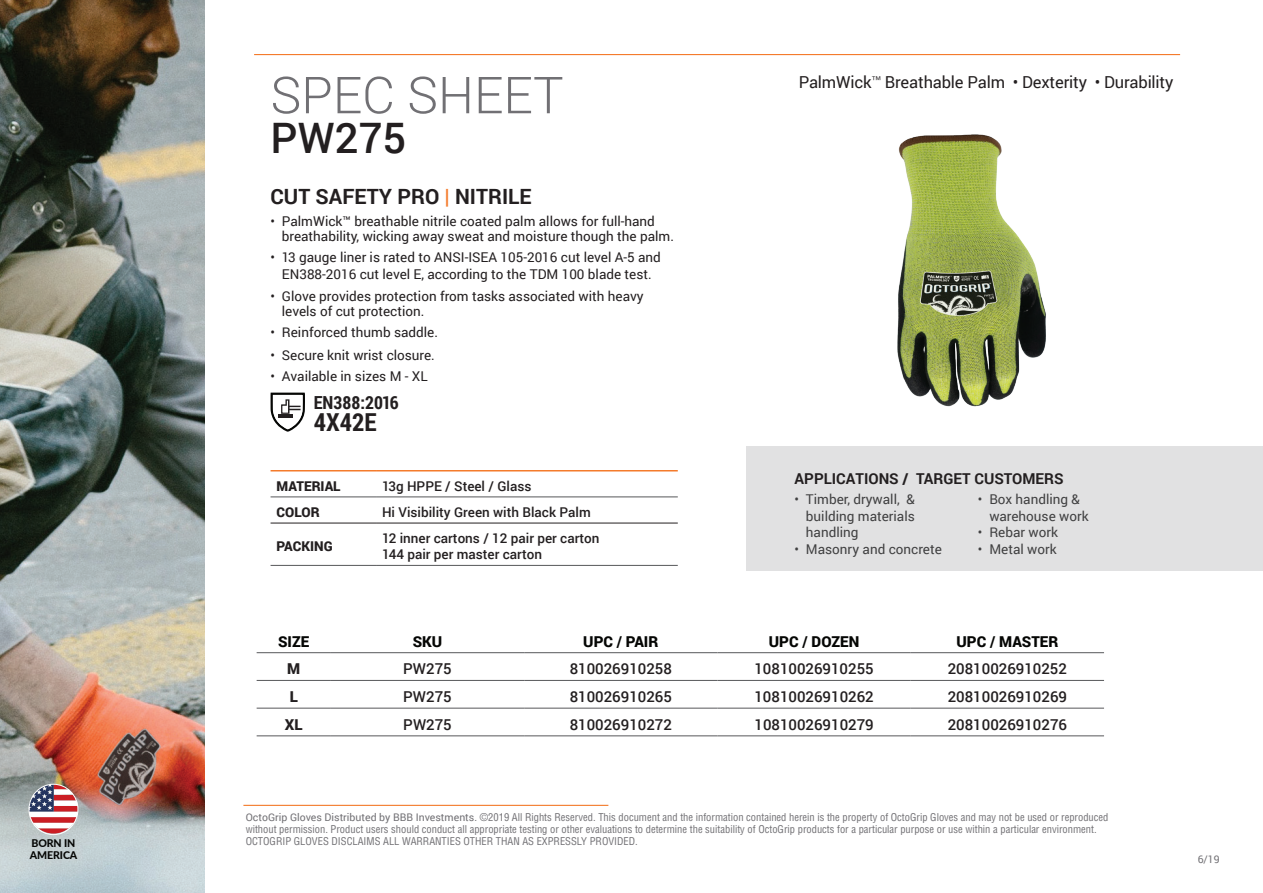
<style>
.page{position:relative;width:1263px;height:893px;background:#fff}
.page>*{position:absolute;margin:0;border:0;box-sizing:border-box;transform-origin:0 0}
.t1{font:300 51px "Roboto";color:#717074}
.t2{font:500 42px "Roboto";color:#231f20}
.t3{font:700 24.75px "Roboto Condensed";color:#231f20}
.t4{font:700 21px "Roboto";color:#231f20}
.t5{font:700 18px "Roboto Condensed";color:#231f20}
.t6{font:16.5px "Roboto";letter-spacing:-.01em;color:#231f20}
.t7{font:500 15px "Roboto";color:#231f20}
.t8{font:900 15px "Roboto";color:#050604}
.t9{font:700 15px "Roboto";color:#231f20}
.t10{font:900 15px "Roboto";color:#231f20}
.t11{font:13.5px/15px "Roboto";color:#231f20}
.t12{font:13.5px/16.5px "Roboto";color:#404041;text-align:justify}
.t13{font:500 13.5px/16.2px "Roboto";color:#231f20}
.t14{font:900 13.5px "Roboto";color:#231f20}
.t15{font:800 10.65px "Lato";letter-spacing:-.01em;color:#050604}
.t16{font:condensed 10.5px/12px "Helvetica LT Std";color:#717074}
.t17{font:10.5px "Roboto";color:#717074}
.s1{color:#f47b2c}
.s2{font-family:"Roboto";font-stretch:normal}
</style>
<div class="page">
<img style="left:0;top:0;width:204px;height:893px">
<hr style="left:254px;top:54px;width:926px;height:1px;background:#f47b2c">
<hr style="left:243px;top:805px;width:365px;height:1px;background:#f47b2c">
<svg style="left:29px;top:784px;width:49px;height:49px"></svg>
<div style="left:29px;top:784px;width:49px;height:51px;border:1px solid #fff;border-radius:50%"></div>
<div style="left:747px;top:446px;width:516px;height:125px;background:#e1e1e2"></div>
<hr style="left:257px;top:680px;width:74px;height:1px;background:#57585a">
<hr style="left:331px;top:680px;width:193px;height:1px;background:#57585a">
<hr style="left:524px;top:680px;width:193px;height:1px;background:#57585a">
<hr style="left:717px;top:680px;width:194px;height:1px;background:#57585a">
<hr style="left:911px;top:680px;width:193px;height:1px;background:#57585a">
<hr style="left:257px;top:708px;width:74px;height:1px;background:#57585a">
<hr style="left:331px;top:708px;width:193px;height:1px;background:#57585a">
<hr style="left:524px;top:708px;width:193px;height:1px;background:#57585a">
<hr style="left:717px;top:708px;width:194px;height:1px;background:#57585a">
<hr style="left:911px;top:708px;width:193px;height:1px;background:#57585a">
<hr style="left:257px;top:652px;width:74px;height:1px;background:#57585a">
<hr style="left:331px;top:652px;width:193px;height:1px;background:#57585a">
<hr style="left:524px;top:652px;width:193px;height:1px;background:#57585a">
<hr style="left:717px;top:652px;width:194px;height:1px;background:#57585a">
<hr style="left:911px;top:652px;width:193px;height:1px;background:#57585a">
<hr style="left:257px;top:735px;width:74px;height:1px;background:#57585a">
<hr style="left:331px;top:735px;width:193px;height:1px;background:#57585a">
<hr style="left:524px;top:735px;width:193px;height:1px;background:#57585a">
<hr style="left:717px;top:735px;width:194px;height:1px;background:#57585a">
<hr style="left:911px;top:735px;width:193px;height:1px;background:#57585a">
<img style="left:897px;top:134px;width:149px;height:273px">
<hr style="left:271px;top:523px;width:105px;height:1px;background:#231f20">
<hr style="left:376px;top:523px;width:302px;height:1px;background:#231f20">
<hr style="left:271px;top:496px;width:105px;height:1px;background:#57585a">
<hr style="left:376px;top:496px;width:302px;height:1px;background:#57585a">
<hr style="left:271px;top:565px;width:105px;height:1px;background:#57585a">
<hr style="left:376px;top:565px;width:302px;height:1px;background:#57585a">
<hr style="left:271px;top:470px;width:105px;height:1px;background:#f47b2c">
<hr style="left:376px;top:470px;width:302px;height:1px;background:#f47b2c">
<svg style="left:270px;top:392px;width:35px;height:40px"></svg>
<h1 class="t1" style="left:271px;top:60px;width:294px">SPEC SHEET</h1>
<h2 class="t2" style="left:271px;top:109px;width:137px">PW275</h2>
<h3 class="t4" style="left:271px;top:182px;width:263px">CUT SAFETY PRO <span class="s1">|</span> NITRILE</h3>
<p class="t11" style="left:282px;top:214px;width:394px;text-indent:-11px">• PalmWick™ breathable nitrile coated palm allows for full-hand breathability, wicking away sweat and moisture though the palm.</p>
<p class="t11" style="left:271px;top:249px;width:392px;line-height:16.5px;text-align:center">• 13 gauge liner is rated to ANSI-ISEA 105-2016 cut level A-5 and<br>EN388-2016 cut level E, according to the TDM 100 blade test.</p>
<p class="t11" style="left:282px;top:289px;width:363px;text-indent:-11px">• Glove provides protection from tasks associated with heavy levels of cut protection.</p>
<p class="t11" style="left:271px;top:325px;width:169px">• Reinforced thumb saddle.</p>
<p class="t11" style="left:271px;top:347px;width:166px">• Secure knit wrist closure.</p>
<p class="t11" style="left:271px;top:368px;width:159px">• Available in sizes M - XL</p>
<h3 class="t5" style="left:314px;top:390px;width:86px">EN388:2016</h3>
<h3 class="t3" style="left:314px;top:405px;width:64px">4X42E</h3>
<p class="t14" style="left:277px;top:477px;width:66px">MATERIAL</p>
<p class="t13" style="left:382px;top:477px;width:151px">13g HPPE / Steel / Glass</p>
<p class="t14" style="left:277px;top:503px;width:45px">COLOR</p>
<p class="t13" style="left:382px;top:504px;width:210px">Hi Visibility Green with Black Palm</p>
<p class="t14" style="left:277px;top:537px;width:58px">PACKING</p>
<p class="t13" style="left:382px;top:530px;width:219px">12 inner cartons / 12 pair per carton<br>144 pair per master carton</p>
<h3 class="t6" style="left:799px;top:71px;width:376px">PalmWick<sup>™</sup> Breathable Palm • Dexterity • Durability</h3>
<h3 class="t9" style="left:795px;top:468px;width:270px">APPLICATIONS / TARGET CUSTOMERS</h3>
<p class="t12" style="left:806px;top:491px;width:110px;text-indent:-11px">• Timber, drywall, &amp; building materials handling</p>
<p class="t12" style="left:795px;top:540px;width:149px">• Masonry and concrete</p>
<p class="t12" style="left:989px;top:491px;width:101px;text-indent:-11px">• Box handling &amp; warehouse work</p>
<p class="t12" style="left:978px;top:524px;width:81px">• Rebar work</p>
<p class="t12" style="left:978px;top:540px;width:80px">• Metal work</p>
<h3 class="t8" style="left:278px;top:631px;width:33px">SIZE</h3>
<h3 class="t8" style="left:413px;top:631px;width:31px">SKU</h3>
<h3 class="t8" style="left:583px;top:631px;width:77px">UPC / PAIR</h3>
<h3 class="t8" style="left:769px;top:631px;width:92px">UPC / DOZEN</h3>
<h3 class="t8" style="left:956px;top:631px;width:103px">UPC / MASTER</h3>
<h3 class="t10" style="left:287px;top:658px;width:15px">M</h3>
<h3 class="t7" style="left:403px;top:658px;width:50px">PW275</h3>
<h3 class="t7" style="left:570px;top:658px;width:104px">810026910258</h3>
<h3 class="t7" style="left:754px;top:658px;width:121px">10810026910255</h3>
<h3 class="t7" style="left:948px;top:658px;width:121px">20810026910252</h3>
<h3 class="t10" style="left:290px;top:686px;width:10px">L</h3>
<h3 class="t7" style="left:403px;top:686px;width:50px">PW275</h3>
<h3 class="t7" style="left:570px;top:686px;width:104px">810026910265</h3>
<h3 class="t7" style="left:754px;top:686px;width:121px">10810026910262</h3>
<h3 class="t7" style="left:948px;top:686px;width:121px">20810026910269</h3>
<h3 class="t10" style="left:285px;top:714px;width:19px">XL</h3>
<h3 class="t7" style="left:403px;top:714px;width:50px">PW275</h3>
<h3 class="t7" style="left:570px;top:714px;width:104px">810026910272</h3>
<h3 class="t7" style="left:754px;top:714px;width:121px">10810026910279</h3>
<h3 class="t7" style="left:948px;top:714px;width:121px">20810026910276</h3>
<p class="t16" style="left:246px;top:811px;width:864px"><span class="s2">OctoGrip Gloves Distributed by BBB Investments.</span> ©2019 All Rights Reserved. This document and the information contained herein is the property of OctoGrip Gloves and may not be used or reproduced without permission. Product users should conduct all appropriate testing or other evaluations to determine the suitability of OctoGrip products for a particular purpose or use within a particular environment.</p>
<p class="t15" style="left:31px;top:835px;width:45px">BORN IN</p>
<p class="t16" style="left:246px;top:835px;width:394px">OCTOGRIP GLOVES DISCLAIMS ALL WARRANTIES OTHER THAN AS EXPRESSLY PROVIDED.</p>
<p class="t15" style="left:30px;top:847px;width:49px">AMERICA</p>
<p class="t17" style="left:1198px;top:852px;width:24px">6/19</p>
</div>
